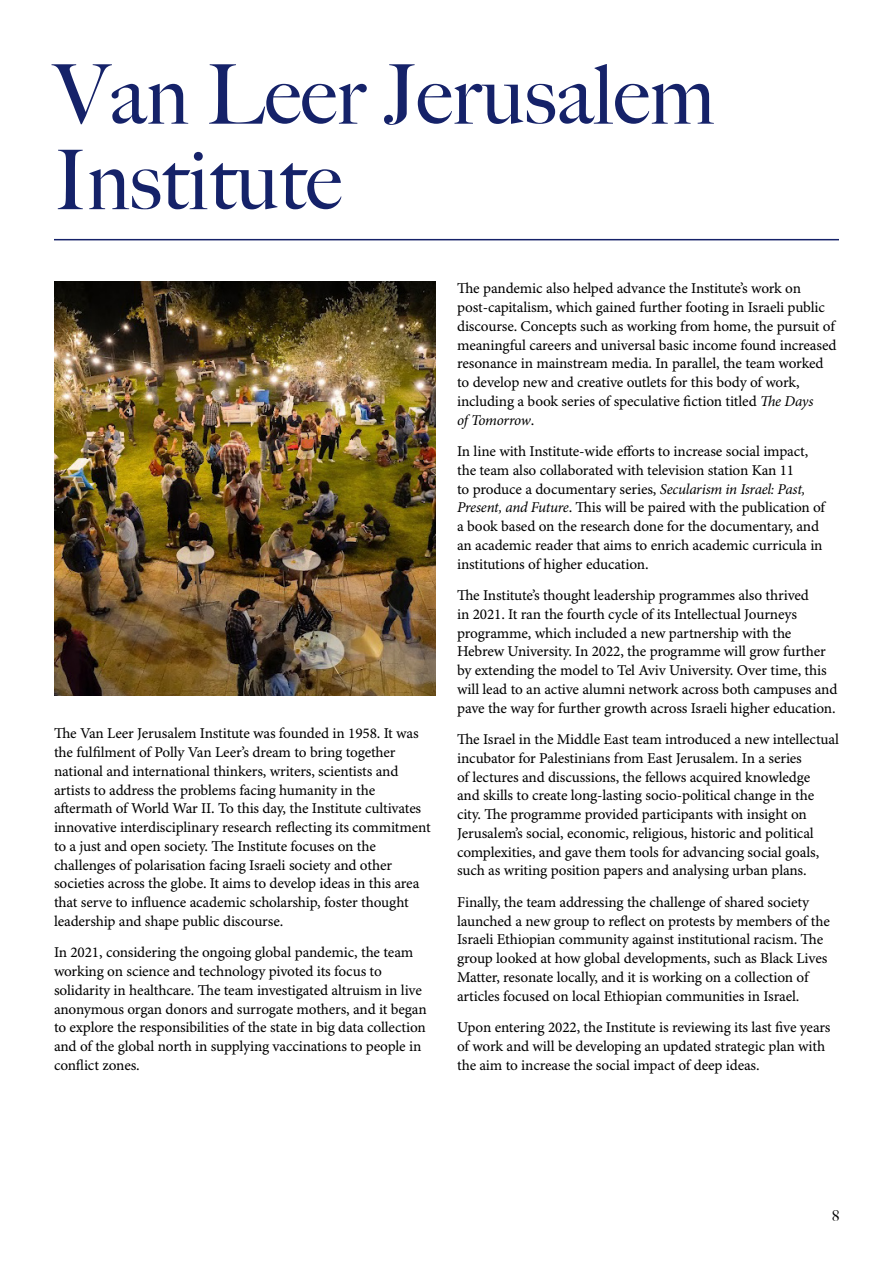
<style>
.page{position:relative;width:893px;height:1263px;background:#fff}
.page>*{position:absolute;margin:0;border:0;box-sizing:border-box;transform-origin:0 0}
.t1{font:500 82.5px/85.5px "Big Caslon";color:#152269}
.t2{font:15px/18.8px "Minion Pro Capt";letter-spacing:-.01em;color:#000}
.t3{font:italic 15px "Minion Pro";letter-spacing:-.02em;color:#000}
.t4{font:500 15px "Big Caslon";color:#000}
.s1{font-family:"Minion Pro";font-style:italic}
.s2{font-family:"Minion Pro Capt";font-style:normal}
</style>
<div class="page">
<hr style="left:54px;top:239px;width:785px;height:1px;background:#152269">
<img style="left:54px;top:282px;width:382px;height:414px">
<h1 class="t1" style="left:54px;top:49px;width:662px">Van Leer Jerusalem<br>Institute</h1>
<p class="t2" style="left:54px;top:725px;width:378px">The Van Leer Jerusalem Institute was founded in 1958. It was the fulfilment of Polly Van Leer’s dream to bring together national and international thinkers, writers, scientists and artists to address the problems facing humanity in the aftermath of World War II. To this day, the Institute cultivates innovative interdisciplinary research reflecting its commitment to a just and open society. The Institute focuses on the challenges of polarisation facing Israeli society and other societies across the globe. It aims to develop ideas in this area that serve to influence academic scholarship, foster thought leadership and shape public discourse.</p>
<p class="t2" style="left:54px;top:944px;width:374px">In 2021, considering the ongoing global pandemic, the team working on science and technology pivoted its focus to solidarity in healthcare. The team investigated altruism in live anonymous organ donors and surrogate mothers, and it began to explore the responsibilities of the state in big data collection and of the global north in supplying vaccinations to people in conflict zones.</p>
<p class="t2" style="left:457px;top:280px;width:381px">The pandemic also helped advance the Institute’s work on post-capitalism, which gained further footing in Israeli public discourse. Concepts such as working from home, the pursuit of meaningful careers and universal basic income found increased resonance in mainstream media. In parallel, the team worked to develop new and creative outlets for this body of work, including a book series of speculative fiction titled <span class="s1">The Days</span></p>
<p class="t3" style="left:457px;top:409px;width:79px">of Tomorrow<span class="s2">.</span></p>
<p class="t2" style="left:457px;top:442px;width:370px">In line with Institute-wide efforts to increase social impact, the team also collaborated with television station Kan 11<br>to produce a documentary series, <span class="s1">Secularism in Israel: Past, Present, and Future</span>. This will be paired with the publication of a book based on the research done for the documentary, and an academic reader that aims to enrich academic curricula in institutions of higher education.</p>
<p class="t2" style="left:457px;top:586px;width:382px">The Institute’s thought leadership programmes also thrived<br>in 2021. It ran the fourth cycle of its Intellectual Journeys programme, which included a new partnership with the Hebrew University. In 2022, the programme will grow further by extending the model to Tel Aviv University. Over time, this will lead to an active alumni network across both campuses and pave the way for further growth across Israeli higher education.</p>
<p class="t2" style="left:457px;top:730px;width:383px">The Israel in the Middle East team introduced a new intellectual incubator for Palestinians from East Jerusalem. In a series<br>of lectures and discussions, the fellows acquired knowledge<br>and skills to create long-lasting socio-political change in the city. The programme provided participants with insight on Jerusalem’s social, economic, religious, historic and political complexities, and gave them tools for advancing social goals, such as writing position papers and analysing urban plans.</p>
<p class="t2" style="left:457px;top:893px;width:374px">Finally, the team addressing the challenge of shared society launched a new group to reflect on protests by members of the Israeli Ethiopian community against institutional racism. The group looked at how global developments, such as Black Lives Matter, resonate locally, and it is working on a collection of articles focused on local Ethiopian communities in Israel.</p>
<p class="t2" style="left:457px;top:1018px;width:375px">Upon entering 2022, the Institute is reviewing its last five years of work and will be developing an updated strategic plan with the aim to increase the social impact of deep ideas.</p>
<p class="t4" style="left:832px;top:1203px;width:9px">8</p>
</div>
